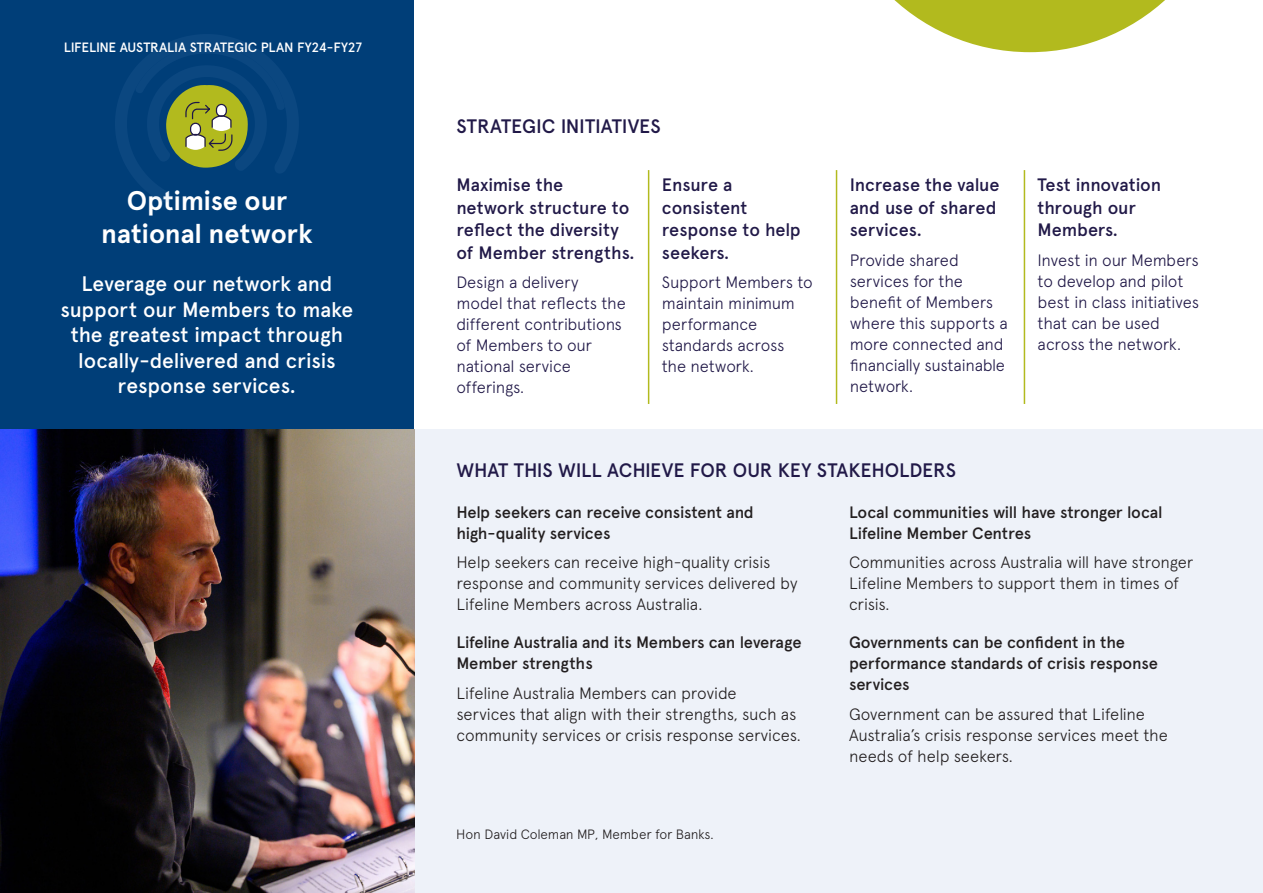
<style>
.page{position:relative;width:1263px;height:893px;background:#fff}
.page>*{position:absolute;margin:0;border:0;box-sizing:border-box;transform-origin:0 0}
.t1{font:700 27px/32.4px "Apercu";color:#fff;text-align:center}
.t2{font:500 21px/25.5px "Apercu";letter-spacing:-.005em;color:#fff;text-align:center}
.t3{font:500 19.5px "Apercu";letter-spacing:-.005em;color:#211948}
.t4{font:500 18px/22.5px "Apercu";letter-spacing:-.005em;color:#211948}
.t5{font:300 16.5px/21px "Apercu";letter-spacing:-.015em;color:#231f20}
.t6{font:300 16.5px/21px "Apercu";letter-spacing:-.015em;color:#211948}
.t7{font:500 16.5px/21px "Apercu";letter-spacing:-.015em;color:#231f20}
.t8{font:500 13.5px "Apercu";letter-spacing:-.01em;color:#fff}
.t9{font:300 13.5px "Apercu";letter-spacing:-.015em;color:#231f20}
</style>
<div class="page">
<div style="left:0;top:0;width:414px;height:429px;background:#003e78"></div>
<div style="left:414px;top:429px;width:849px;height:464px;background:#eef2f9"></div>
<hr style="left:648px;top:170px;width:1px;height:234px;background:#b2ba1e">
<hr style="left:1024px;top:170px;width:1px;height:234px;background:#b2ba1e">
<hr style="left:836px;top:170px;width:1px;height:234px;background:#b2ba1e">
<svg style="left:894px;top:0;width:271px;height:52px"></svg>
<svg style="left:115px;top:35px;width:183px;height:167px"></svg>
<img style="left:0;top:429px;width:414px;height:464px">
<p class="t8" style="left:64px;top:39px;width:300px">LIFELINE AUSTRALIA STRATEGIC PLAN FY24-FY27</p>
<p class="t1" style="left:101px;top:185px;width:213px">Optimise our national network</p>
<p class="t2" style="left:61px;top:271px;width:294px">Leverage our network and support our Members to make the greatest impact through locally-delivered and crisis response services.</p>
<p class="t3" style="left:456px;top:114px;width:206px">STRATEGIC INITIATIVES</p>
<p class="t4" style="left:456px;top:174px;width:180px">Maximise the network structure to reflect the diversity of Member strengths.</p>
<p class="t6" style="left:456px;top:272px;width:171px">Design a delivery model that reflects the different contributions of Members to our national service offerings.</p>
<p class="t4" style="left:662px;top:174px;width:140px">Ensure a consistent response to help seekers.</p>
<p class="t6" style="left:662px;top:272px;width:153px">Support Members to maintain minimum performance standards across the network.</p>
<p class="t4" style="left:850px;top:174px;width:151px">Increase the value and use of shared services.</p>
<p class="t6" style="left:850px;top:249px;width:160px">Provide shared services for the benefit of Members where this supports a more connected and financially sustainable network.</p>
<p class="t3" style="left:456px;top:459px;width:501px">WHAT THIS WILL ACHIEVE FOR OUR KEY STAKEHOLDERS</p>
<p class="t4" style="left:1037px;top:174px;width:125px">Test innovation through our<br>Members.</p>
<p class="t6" style="left:1037px;top:249px;width:163px">Invest in our Members to develop and pilot best in class initiatives that can be used across the network.</p>
<p class="t7" style="left:456px;top:501px;width:299px">Help seekers can receive consistent and high-quality services</p>
<p class="t5" style="left:456px;top:552px;width:343px">Help seekers can receive high-quality crisis response and community services delivered by<br>Lifeline Members across Australia.</p>
<p class="t7" style="left:456px;top:632px;width:347px">Lifeline Australia and its Members can leverage<br>Member strengths</p>
<p class="t5" style="left:456px;top:682px;width:346px">Lifeline Australia Members can provide<br>services that align with their strengths, such as community services or crisis response services.</p>
<p class="t9" style="left:456px;top:826px;width:259px">Hon David Coleman MP, Member for Banks.</p>
<p class="t7" style="left:849px;top:501px;width:315px">Local communities will have stronger local<br>Lifeline Member Centres</p>
<p class="t5" style="left:849px;top:552px;width:346px">Communities across Australia will have stronger<br>Lifeline Members to support them in times of crisis.</p>
<p class="t7" style="left:849px;top:632px;width:310px">Governments can be confident in the performance standards of crisis response services</p>
<p class="t5" style="left:849px;top:703px;width:320px">Government can be assured that Lifeline<br>Australia’s crisis response services meet the needs of help seekers.</p>
</div>
